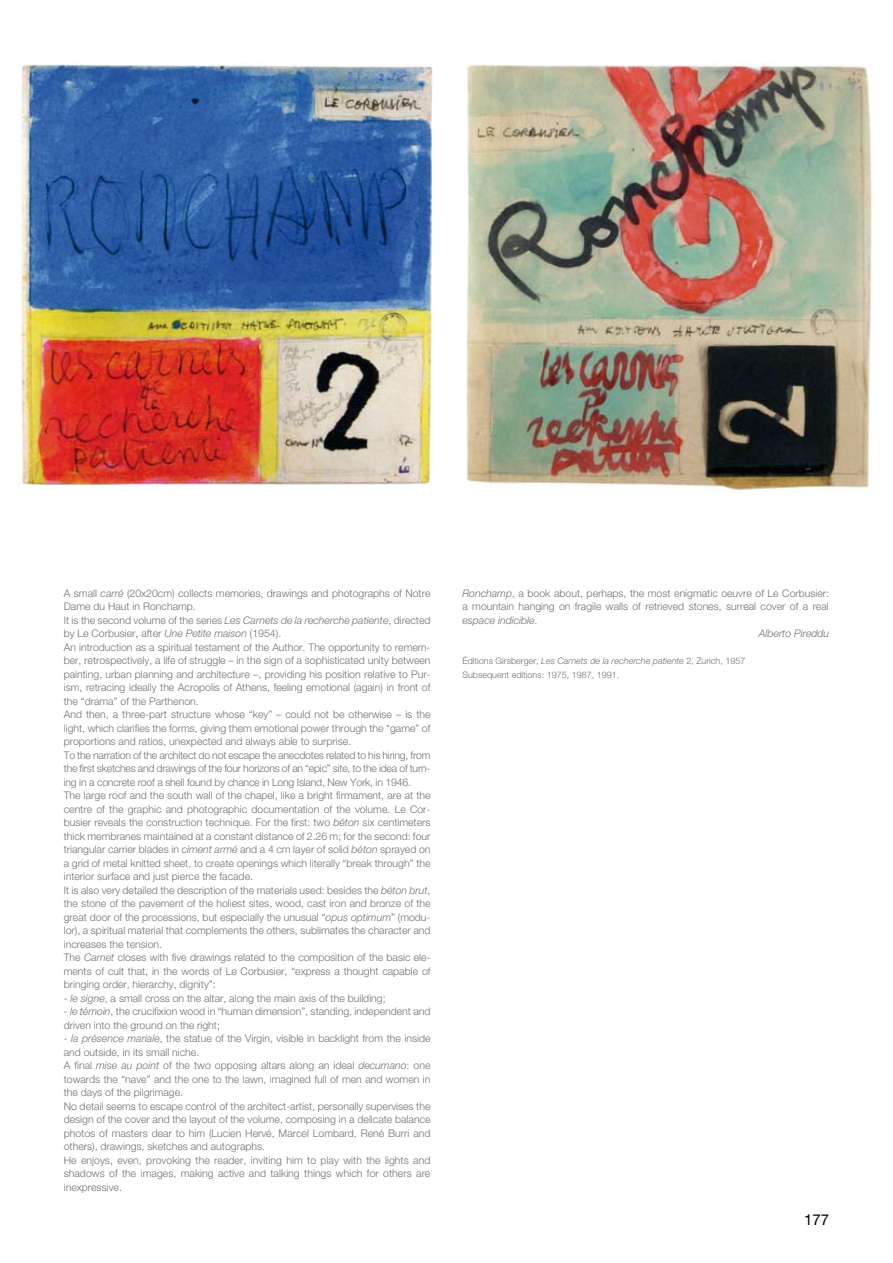
<style>
.page{position:relative;width:893px;height:1263px;background:#fff}
.page>*{position:absolute;margin:0;border:0;box-sizing:border-box;transform-origin:0 0}
.t1{font:15px "Helvetica Neue";color:#000}
.t2{font:300 10.5px/13.5px "Helvetica Neue";color:#707173}
.t3{font:italic 300 10.5px "Helvetica Neue";color:#707173}
.t4{font:300 9px/13.5px "Helvetica Neue";color:#707173}
.s1{font-style:italic}
.s2{font-style:normal}
</style>
<div class="page">
<img style="left:20px;top:64px;width:413px;height:421px">
<img style="left:466px;top:64px;width:406px;height:428px">
<p class="t2" style="left:64px;top:586px;width:368px">A small <span class="s1">carré</span> (20x20cm) collects memories, drawings and photographs of Notre Dame du Haut in Ronchamp.<br>It is the second volume of the series <span class="s1">Les Carnets de la recherche patiente</span>, directed by Le Corbusier, after <span class="s1">Une Petite maison</span> (1954).<br>An introduction as a spiritual testament of the Author. The opportunity to remem&shy;ber, retrospectively, a life of struggle – in the sign of a sophisticated unity between painting, urban planning and architecture –, providing his position relative to Pur&shy;ism, retracing ideally the Acropolis of Athens, feeling emotional (again) in front of the “drama” of the Parthenon.<br>And then, a three-part structure whose “key” – could not be otherwise – is the light, which clarifies the forms, giving them emotional power through the “game” of proportions and ratios, unexpected and always able to surprise.<br>To the narration of the architect do not escape the anecdotes related to his hiring, from the first sketches and drawings of the four horizons of an “epic” site, to the idea of turn&shy;ing in a concrete roof a shell found by chance in Long Island, New York, in 1946.<br>The large roof and the south wall of the chapel, like a bright firmament, are at the centre of the graphic and photographic documentation of the volume. Le Cor&shy;busier reveals the construction technique. For the first: two <span class="s1">béton</span> six centimeters thick membranes maintained at a constant distance of 2.26 m; for the second: four triangular carrier blades in <span class="s1">ciment armé</span> and a 4 cm layer of solid <span class="s1">béton</span> sprayed on a grid of metal knitted sheet, to create openings which literally “break through” the interior surface and just pierce the facade.<br>It is also very detailed the description of the materials used: besides the <span class="s1">béton brut</span>, the stone of the pavement of the holiest sites, wood, cast iron and bronze of the great door of the processions, but especially the unusual “<span class="s1">opus optimum</span>” (modu&shy;lor), a spiritual material that complements the others, sublimates the character and increases the tension.<br>The <span class="s1">Carnet</span> closes with five drawings related to the composition of the basic ele&shy;ments of cult that, in the words of Le Corbusier, “express a thought capable of bringing order, hierarchy, dignity”:</p>
<p class="t2" style="left:64px;top:991px;width:323px">- <span class="s1">le signe</span>, a small cross on the altar, along the main axis of the building;</p>
<p class="t2" style="left:64px;top:1004px;width:368px">- <span class="s1">le témoin</span>, the crucifixion wood in “human dimension”, standing, independent and driven into the ground on the right;</p>
<p class="t2" style="left:64px;top:1031px;width:368px">- <span class="s1">la présence mariale</span>, the statue of the Virgin, visible in backlight from the inside and outside, in its small niche.<br>A final <span class="s1">mise au point</span> of the two opposing altars along an ideal <span class="s1">decumano</span>: one towards the “nave” and the one to the lawn, imagined full of men and women in the days of the pilgrimage.<br>No detail seems to escape control of the architect-artist, personally supervises the design of the cover and the layout of the volume, composing in a delicate balance photos of masters dear to him (Lucien Hervé, Marcel Lombard, René Burri and others), drawings, sketches and autographs.<br>He enjoys, even, provoking the reader, inviting him to play with the lights and shadows of the images, making active and talking things which for others are inexpressive.</p>
<p class="t2" style="left:462px;top:586px;width:368px"><span class="s1">Ronchamp</span>, a book about, perhaps, the most enigmatic oeuvre of Le Corbusier:</p>
<p class="t2" style="left:462px;top:599px;width:368px">a mountain hanging on fragile walls of retrieved stones, surreal cover of a real</p>
<p class="t3" style="left:462px;top:614px;width:77px">espace indicible<span class="s2">.</span></p>
<p class="t3" style="left:759px;top:627px;width:72px">Alberto Pireddu</p>
<p class="t4" style="left:462px;top:654px;width:284px">Éditions Girsberger, <span class="s1">Les Carnets de la recherche patiente</span> 2, Zurich, 1957<br>Subsequent editions: 1975, 1987, 1991.</p>
<h1 class="t1" style="left:804px;top:1210px;width:27px">177</h1>
</div>
